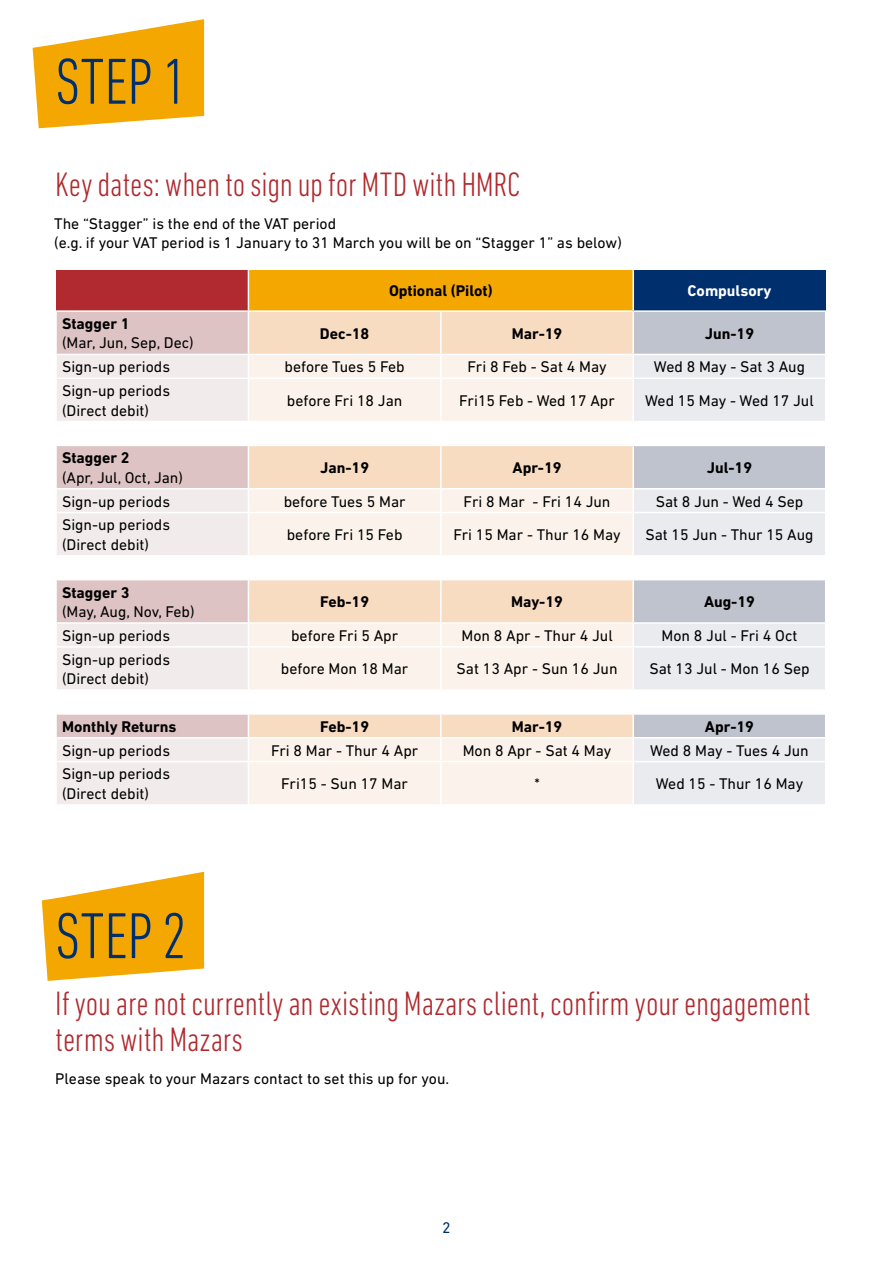
<style>
.page{position:relative;width:893px;height:1263px;background:#fff}
.page>*{position:absolute;margin:0;border:0;box-sizing:border-box;transform-origin:0 0}
.t1{font:300 condensed 66px "DIN Next LT Pro";letter-spacing:.005em;color:#002f6e}
.t2{font:300 condensed 34.5px/36px "DIN Next LT Pro";letter-spacing:-.005em;color:#b02a2f}
.t3{font:15.75px/19.5px "DIN Next LT Pro";color:#000}
.t4{font:700 15.75px "DIN Next LT Pro";color:#000}
.t5{font:700 15.75px "DIN Next LT Pro";color:#fff}
.t6{font:15.75px "DIN Next LT Pro";color:#002f6e}
</style>
<div class="page">
<svg style="left:42px;top:872px;width:162px;height:109px"></svg>
<svg style="left:33px;top:19px;width:171px;height:109px"></svg>
<div style="left:56px;top:270px;width:192px;height:41px;background:#b02a2f"></div>
<div style="left:248px;top:270px;width:385px;height:41px;background:#f4a700"></div>
<div style="left:633px;top:270px;width:193px;height:41px;background:#002f6e"></div>
<div style="left:57px;top:312px;width:191px;height:42px;background:#dec3c4"></div>
<div style="left:249px;top:312px;width:383px;height:42px;background:#f8dcc1"></div>
<div style="left:634px;top:312px;width:191px;height:42px;background:#bfc3cd"></div>
<svg style="left:57px;top:355px;width:191px;height:449px;fill:#f2ebec"></svg>
<svg style="left:249px;top:355px;width:383px;height:449px;fill:#fbf3eb"></svg>
<svg style="left:634px;top:355px;width:191px;height:449px;fill:#e9ebee"></svg>
<hr style="left:248px;top:270px;width:1px;height:40px;background:#fff">
<hr style="left:632px;top:270px;width:2px;height:40px;background:#fff">
<hr style="left:55px;top:310px;width:193px;height:2px;background:#fff">
<hr style="left:248px;top:310px;width:193px;height:2px;background:#fff">
<hr style="left:441px;top:310px;width:192px;height:2px;background:#fff">
<hr style="left:633px;top:310px;width:193px;height:2px;background:#fff">
<hr style="left:55px;top:377px;width:193px;height:2px;background:#fff">
<hr style="left:248px;top:377px;width:193px;height:2px;background:#fff">
<hr style="left:441px;top:377px;width:192px;height:2px;background:#fff">
<hr style="left:633px;top:377px;width:193px;height:2px;background:#fff">
<hr style="left:55px;top:421px;width:193px;height:1px;background:#fff">
<hr style="left:248px;top:421px;width:193px;height:1px;background:#fff">
<hr style="left:441px;top:421px;width:192px;height:1px;background:#fff">
<hr style="left:633px;top:421px;width:193px;height:1px;background:#fff">
<hr style="left:55px;top:445px;width:193px;height:1px;background:#fff">
<hr style="left:248px;top:445px;width:193px;height:1px;background:#fff">
<hr style="left:441px;top:445px;width:192px;height:1px;background:#fff">
<hr style="left:633px;top:445px;width:193px;height:1px;background:#fff">
<hr style="left:55px;top:488px;width:193px;height:1px;background:#fff">
<hr style="left:248px;top:488px;width:193px;height:1px;background:#fff">
<hr style="left:441px;top:488px;width:192px;height:1px;background:#fff">
<hr style="left:633px;top:488px;width:193px;height:1px;background:#fff">
<hr style="left:55px;top:512px;width:193px;height:1px;background:#fff">
<hr style="left:248px;top:512px;width:193px;height:1px;background:#fff">
<hr style="left:441px;top:512px;width:192px;height:1px;background:#fff">
<hr style="left:633px;top:512px;width:193px;height:1px;background:#fff">
<hr style="left:55px;top:555px;width:193px;height:2px;background:#fff">
<hr style="left:248px;top:555px;width:193px;height:2px;background:#fff">
<hr style="left:441px;top:555px;width:192px;height:2px;background:#fff">
<hr style="left:633px;top:555px;width:193px;height:2px;background:#fff">
<hr style="left:55px;top:579px;width:193px;height:1px;background:#fff">
<hr style="left:248px;top:579px;width:193px;height:1px;background:#fff">
<hr style="left:441px;top:579px;width:192px;height:1px;background:#fff">
<hr style="left:633px;top:579px;width:193px;height:1px;background:#fff">
<hr style="left:55px;top:622px;width:193px;height:2px;background:#fff">
<hr style="left:248px;top:622px;width:193px;height:2px;background:#fff">
<hr style="left:441px;top:622px;width:192px;height:2px;background:#fff">
<hr style="left:633px;top:622px;width:193px;height:2px;background:#fff">
<hr style="left:55px;top:646px;width:193px;height:1px;background:#fff">
<hr style="left:248px;top:646px;width:193px;height:1px;background:#fff">
<hr style="left:441px;top:646px;width:192px;height:1px;background:#fff">
<hr style="left:633px;top:646px;width:193px;height:1px;background:#fff">
<hr style="left:55px;top:689px;width:193px;height:2px;background:#fff">
<hr style="left:248px;top:689px;width:193px;height:2px;background:#fff">
<hr style="left:441px;top:689px;width:192px;height:2px;background:#fff">
<hr style="left:633px;top:689px;width:193px;height:2px;background:#fff">
<hr style="left:55px;top:713px;width:193px;height:2px;background:#fff">
<hr style="left:248px;top:713px;width:193px;height:2px;background:#fff">
<hr style="left:441px;top:713px;width:192px;height:2px;background:#fff">
<hr style="left:633px;top:713px;width:193px;height:2px;background:#fff">
<hr style="left:55px;top:737px;width:193px;height:1px;background:#fff">
<hr style="left:248px;top:737px;width:193px;height:1px;background:#fff">
<hr style="left:441px;top:737px;width:192px;height:1px;background:#fff">
<hr style="left:633px;top:737px;width:193px;height:1px;background:#fff">
<hr style="left:55px;top:761px;width:193px;height:1px;background:#fff">
<hr style="left:248px;top:761px;width:193px;height:1px;background:#fff">
<hr style="left:441px;top:761px;width:192px;height:1px;background:#fff">
<hr style="left:633px;top:761px;width:193px;height:1px;background:#fff">
<hr style="left:440px;top:312px;width:2px;height:42px;background:#fff">
<hr style="left:440px;top:355px;width:2px;height:22px;background:#fff">
<hr style="left:440px;top:379px;width:2px;height:42px;background:#fff">
<hr style="left:440px;top:446px;width:2px;height:42px;background:#fff">
<hr style="left:440px;top:489px;width:2px;height:23px;background:#fff">
<hr style="left:440px;top:513px;width:2px;height:42px;background:#fff">
<hr style="left:440px;top:580px;width:2px;height:42px;background:#fff">
<hr style="left:440px;top:624px;width:2px;height:22px;background:#fff">
<hr style="left:440px;top:647px;width:2px;height:42px;background:#fff">
<hr style="left:440px;top:715px;width:2px;height:22px;background:#fff">
<hr style="left:440px;top:738px;width:2px;height:23px;background:#fff">
<hr style="left:440px;top:762px;width:2px;height:42px;background:#fff">
<h1 class="t1" style="left:55px;top:44px;width:133px">STEP 1</h1>
<h2 class="t2" style="left:55px;top:166px;width:466px">Key dates: when to sign up for MTD with HMRC</h2>
<p class="t3" style="left:54px;top:213px;width:569px">The “Stagger” is the end of the VAT period<br>(e.g. if your VAT period is 1 January to 31 March you will be on “Stagger 1” as below)</p>
<p class="t4" style="left:62px;top:314px;width:69px">Stagger 1</p>
<p class="t3" style="left:62px;top:333px;width:133px">(Mar, Jun, Sep, Dec)</p>
<p class="t4" style="left:389px;top:282px;width:105px">Optional (Pilot)</p>
<p class="t5" style="left:688px;top:282px;width:85px">Compulsory</p>
<p class="t4" style="left:320px;top:324px;width:51px">Dec-18</p>
<p class="t4" style="left:512px;top:324px;width:52px">Mar-19</p>
<p class="t4" style="left:705px;top:324px;width:51px">Jun-19</p>
<p class="t3" style="left:62px;top:357px;width:110px">Sign-up periods</p>
<p class="t3" style="left:285px;top:357px;width:122px">before Tues 5 Feb</p>
<p class="t3" style="left:468px;top:357px;width:141px">Fri 8 Feb - Sat 4 May</p>
<p class="t3" style="left:654px;top:357px;width:153px">Wed 8 May - Sat 3 Aug</p>
<p class="t3" style="left:62px;top:381px;width:110px">Sign-up periods (Direct debit)</p>
<p class="t3" style="left:287px;top:391px;width:117px">before Fri 18 Jan</p>
<p class="t3" style="left:459px;top:391px;width:157px">Fri15 Feb - Wed 17 Apr</p>
<p class="t3" style="left:645px;top:391px;width:170px">Wed 15 May - Wed 17 Jul</p>
<p class="t4" style="left:62px;top:449px;width:69px">Stagger 2</p>
<p class="t3" style="left:62px;top:467px;width:123px">(Apr, Jul, Oct, Jan)</p>
<p class="t4" style="left:320px;top:458px;width:50px">Jan-19</p>
<p class="t4" style="left:512px;top:458px;width:51px">Apr-19</p>
<p class="t4" style="left:707px;top:458px;width:47px">Jul-19</p>
<p class="t3" style="left:62px;top:491px;width:110px">Sign-up periods</p>
<p class="t3" style="left:284px;top:491px;width:123px">before Tues 5 Mar</p>
<p class="t3" style="left:464px;top:491px;width:148px">Fri 8 Mar - Fri 14 Jun</p>
<p class="t3" style="left:656px;top:491px;width:149px">Sat 8 Jun - Wed 4 Sep</p>
<p class="t3" style="left:62px;top:515px;width:110px">Sign-up periods (Direct debit)</p>
<p class="t3" style="left:287px;top:525px;width:117px">before Fri 15 Feb</p>
<p class="t3" style="left:453px;top:525px;width:169px">Fri 15 Mar - Thur 16 May</p>
<p class="t3" style="left:645px;top:525px;width:170px">Sat 15 Jun - Thur 15 Aug</p>
<p class="t4" style="left:62px;top:583px;width:69px">Stagger 3</p>
<p class="t3" style="left:62px;top:602px;width:134px">(May, Aug, Nov, Feb)</p>
<p class="t4" style="left:320px;top:593px;width:50px">Feb-19</p>
<p class="t4" style="left:511px;top:593px;width:53px">May-19</p>
<p class="t4" style="left:704px;top:593px;width:52px">Aug-19</p>
<p class="t3" style="left:62px;top:625px;width:110px">Sign-up periods</p>
<p class="t3" style="left:291px;top:625px;width:108px">before Fri 5 Apr</p>
<p class="t3" style="left:461px;top:625px;width:153px">Mon 8 Apr - Thur 4 Jul</p>
<p class="t3" style="left:662px;top:625px;width:137px">Mon 8 Jul - Fri 4 Oct</p>
<p class="t3" style="left:62px;top:649px;width:110px">Sign-up periods (Direct debit)</p>
<p class="t3" style="left:281px;top:659px;width:129px">before Mon 18 Mar</p>
<p class="t3" style="left:457px;top:659px;width:162px">Sat 13 Apr - Sun 16 Jun</p>
<p class="t3" style="left:649px;top:659px;width:162px">Sat 13 Jul - Mon 16 Sep</p>
<p class="t4" style="left:62px;top:717px;width:116px">Monthly Returns</p>
<p class="t4" style="left:320px;top:717px;width:50px">Feb-19</p>
<p class="t4" style="left:512px;top:717px;width:52px">Mar-19</p>
<p class="t4" style="left:705px;top:717px;width:51px">Apr-19</p>
<p class="t3" style="left:62px;top:740px;width:110px">Sign-up periods</p>
<p class="t3" style="left:271px;top:740px;width:149px">Fri 8 Mar - Thur 4 Apr</p>
<p class="t3" style="left:463px;top:740px;width:150px">Mon 8 Apr - Sat 4 May</p>
<p class="t3" style="left:650px;top:740px;width:160px">Wed 8 May - Tues 4 Jun</p>
<p class="t3" style="left:62px;top:764px;width:110px">Sign-up periods (Direct debit)</p>
<p class="t3" style="left:281px;top:774px;width:128px">Fri15 - Sun 17 Mar</p>
<p class="t3" style="left:534px;top:774px;width:7px">*</p>
<p class="t3" style="left:656px;top:774px;width:149px">Wed 15 - Thur 16 May</p>
<h1 class="t1" style="left:55px;top:898px;width:133px">STEP 2</h1>
<h2 class="t2" style="left:55px;top:985px;width:757px">If you are not currently an existing Mazars client, confirm your engagement terms with Mazars</h2>
<p class="t3" style="left:55px;top:1069px;width:395px">Please speak to your Mazars contact to set this up for you.</p>
<p class="t6" style="left:442px;top:1219px;width:10px">2</p>
</div>
